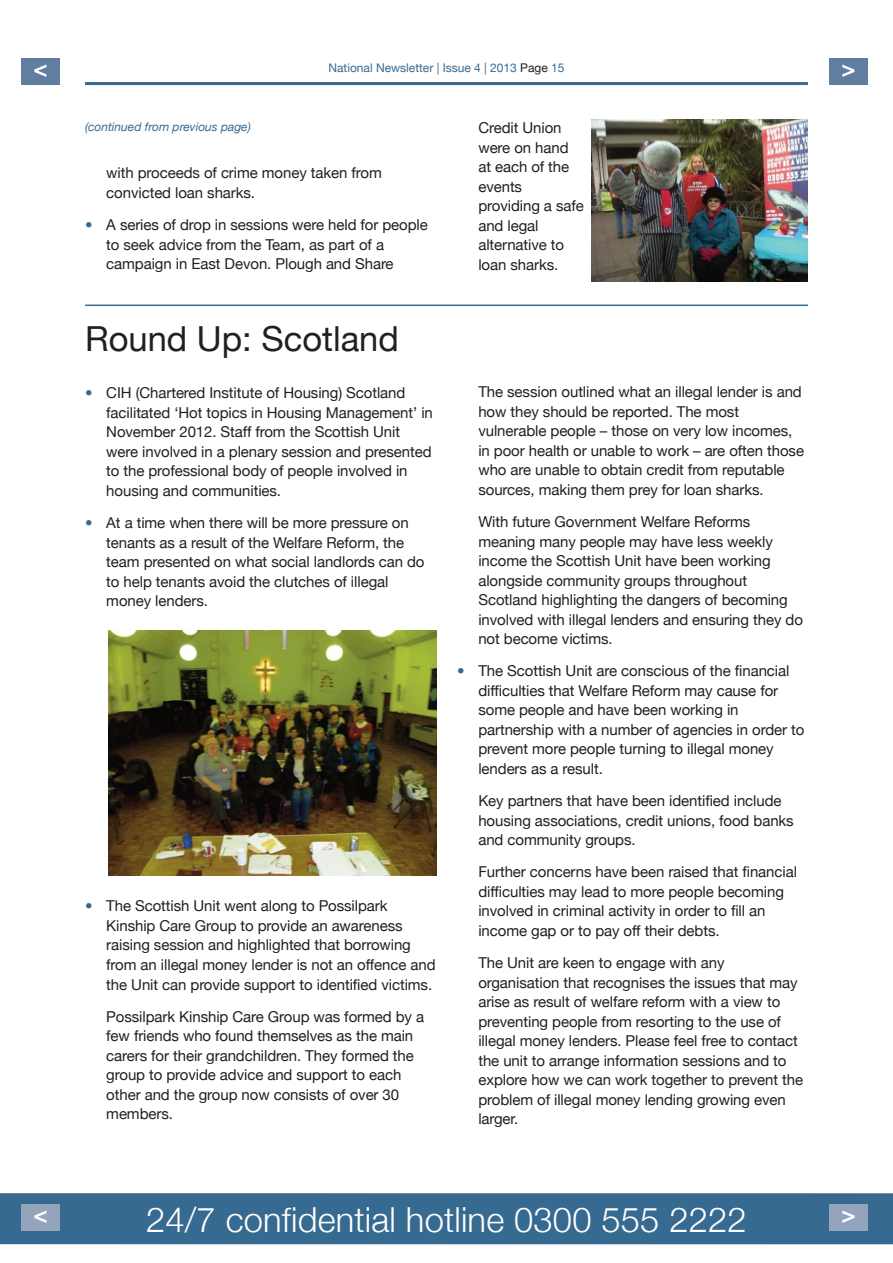
<style>
.page{position:relative;width:893px;height:1263px;background:#fff}
.page>*{position:absolute;margin:0;border:0;box-sizing:border-box;transform-origin:0 0}
.t1{font:300 34.5px "Helvetica Neue";letter-spacing:.005em;color:#fff}
.t2{font:34.5px "Helvetica Neue";color:#231f20}
.t3{font:700 21px "Futura BT";color:#fff}
.t4{font:15px/19.5px "Helvetica Neue";letter-spacing:-.005em;color:#231f20}
.t5{font:12px "Helvetica Neue";color:#376a91}
.t6{font:italic 12px "Helvetica Neue";color:#376a91}
.s1{color:#231f20}
.s2{color:#376a91}
</style>
<div class="page">
<hr style="left:85px;top:82px;width:723px;height:3px;background:#376a91">
<div style="left:0;top:1193px;width:893px;height:51px;background:#376a91"></div>
<div style="left:21px;top:58px;width:39px;height:27px;background:#617ea1"></div>
<div style="left:829px;top:58px;width:39px;height:27px;background:#617ea1"></div>
<div style="left:21px;top:1204px;width:39px;height:27px;background:#95a4bd"></div>
<div style="left:829px;top:1204px;width:39px;height:27px;background:#95a4bd"></div>
<img style="left:108px;top:631px;width:328px;height:244px">
<img style="left:592px;top:119px;width:216px;height:162px">
<hr style="left:85px;top:304px;width:723px;height:2px;background:#376a91">
<p class="t5" style="left:328px;top:61px;width:238px">National Newsletter | Issue 4 | 2013 <span class="s1">Page</span> 15</p>
<h2 class="t3" style="left:32px;top:60px;width:19px">&lt;</h2>
<h2 class="t3" style="left:840px;top:60px;width:19px">&gt;</h2>
<p class="t6" style="left:85px;top:119px;width:167px">(continued from previous page)</p>
<p class="t4" style="left:106px;top:163px;width:277px">with proceeds of crime money taken from convicted loan sharks.</p>
<p class="t4" style="left:106px;top:215px;width:323px;text-indent:-21px"><span class="s2">•</span> A series of drop in sessions were held for people to seek advice from the Team, as part of a campaign in East Devon. Plough and Share</p>
<h1 class="t2" style="left:85px;top:319px;width:315px">Round Up: Scotland</h1>
<p class="t4" style="left:106px;top:383px;width:328px;text-indent:-21px"><span class="s2">•</span> CIH (Chartered Institute of Housing) Scotland facilitated ‘Hot topics in Housing Management’ in November 2012. Staff from the Scottish Unit were involved in a plenary session and presented to the professional body of people involved in housing and communities.</p>
<p class="t4" style="left:106px;top:513px;width:320px;text-indent:-21px"><span class="s2">•</span> At a time when there will be more pressure on tenants as a result of the Welfare Reform, the team presented on what social landlords can do to help tenants avoid the clutches of illegal money lenders.</p>
<p class="t4" style="left:106px;top:896px;width:331px;text-indent:-21px"><span class="s2">•</span> The Scottish Unit went along to Possilpark Kinship Care Group to provide an awareness raising session and highlighted that borrowing from an illegal money lender is not an offence and the Unit can provide support to identified victims.</p>
<p class="t4" style="left:106px;top:1006px;width:319px">Possilpark Kinship Care Group was formed by a few friends who found themselves as the main carers for their grandchildren. They formed the group to provide advice and support to each other and the group now consists of over 30 members.</p>
<p class="t4" style="left:478px;top:118px;width:107px">Credit Union were on hand at each of the events providing a safe and legal alternative to loan sharks.</p>
<p class="t4" style="left:478px;top:382px;width:327px">The session outlined what an illegal lender is and how they should be reported. The most vulnerable people – those on very low incomes, in poor health or unable to work – are often those who are unable to obtain credit from reputable sources, making them prey for loan sharks.</p>
<p class="t4" style="left:478px;top:512px;width:326px">With future Government Welfare Reforms meaning many people may have less weekly income the Scottish Unit have been working alongside community groups throughout Scotland highlighting the dangers of becoming involved with illegal lenders and ensuring they do not become victims.</p>
<p class="t4" style="left:478px;top:661px;width:328px;text-indent:-21px"><span class="s2">•</span> The Scottish Unit are conscious of the financial difficulties that Welfare Reform may cause for some people and have been working in partnership with a number of agencies in order to prevent more people turning to illegal money lenders as a result.</p>
<p class="t4" style="left:478px;top:791px;width:317px">Key partners that have been identified include housing associations, credit unions, food banks and community groups.</p>
<p class="t4" style="left:478px;top:862px;width:320px">Further concerns have been raised that financial difficulties may lead to more people becoming involved in criminal activity in order to fill an income gap or to pay off their debts.</p>
<p class="t4" style="left:478px;top:953px;width:326px">The Unit are keen to engage with any organisation that recognises the issues that may arise as result of welfare reform with a view to preventing people from resorting to the use of illegal money lenders. Please feel free to contact the unit to arrange information sessions and to explore how we can work together to prevent the problem of illegal money lending growing even larger.</p>
<h1 class="t1" style="left:146px;top:1198px;width:602px">24/7 confidential hotline 0300 555 2222</h1>
<h2 class="t3" style="left:32px;top:1205px;width:19px">&lt;</h2>
<h2 class="t3" style="left:840px;top:1205px;width:19px">&gt;</h2>
</div>
